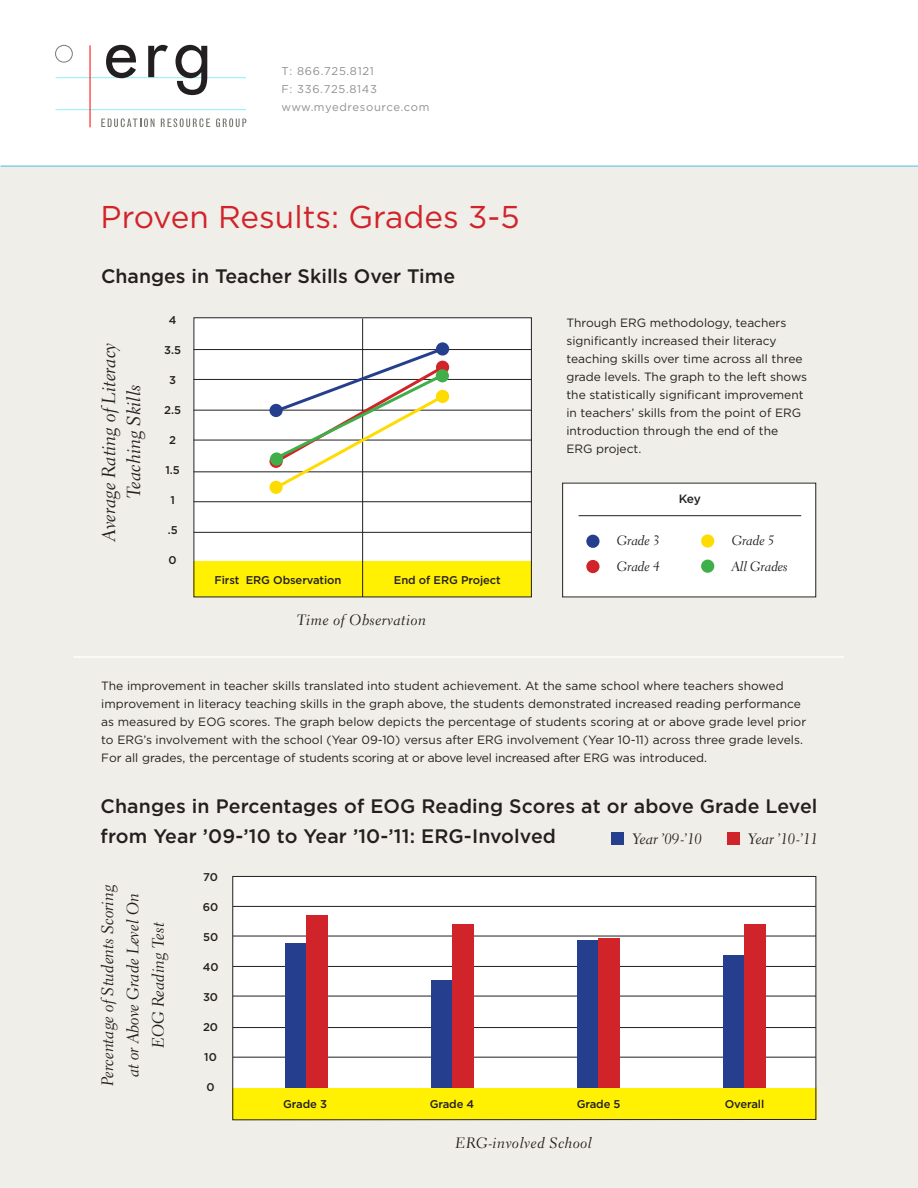
<style>
.page{position:relative;width:918px;height:1188px;background:#fff}
.page>*{position:absolute;margin:0;border:0;box-sizing:border-box;transform-origin:0 0}
.t1{font:31.5px "Gotham";color:#d1232a}
.t2{font:500 19.5px/30px "Gotham";letter-spacing:.005em;color:#231f20}
.t3{font:18.75px/25.2px "Electra LH Cursive";color:#231f20;text-align:center}
.t4{font:16.5px/25.2px "Electra LH Cursive";color:#231f20;text-align:center}
.t5{font:15px "Electra LH Cursive";letter-spacing:.03em;color:#231f20}
.t6{font:13.5px/25.5px "Electra LH Cursive";letter-spacing:-.01em;color:#231f20}
.t7{font:12px/18px "Gotham";color:#231f20}
.t8{font:500 12px "Gotham";color:#231f20}
.t9{font:500 11.25px "Gotham";letter-spacing:-.01em;color:#231f20}
.t10{font:11.25px/18px "Gotham";letter-spacing:.06em;color:#90918f}
</style>
<div class="page">
<div style="left:1px;top:166px;width:917px;height:1022px;background:#f0eee8"></div>
<hr style="left:56px;top:77px;width:190px;height:1px;background:#8cf2f2">
<svg style="left:106px;top:45px;width:30px;height:33px"></svg>
<svg style="left:148px;top:45px;width:20px;height:32px"></svg>
<svg style="left:175px;top:45px;width:32px;height:50px"></svg>
<hr style="left:56px;top:109px;width:190px;height:1px;background:#8cf2f2">
<hr style="left:90px;top:45px;width:1px;height:82px;background:#f00">
<div style="left:55px;top:45px;width:18px;height:18px;border:1px solid #7a7a73;border-radius:50%"></div>
<svg style="left:101px;top:118px;width:54px;height:9px"></svg>
<svg style="left:161px;top:118px;width:49px;height:9px"></svg>
<svg style="left:216px;top:118px;width:30px;height:9px"></svg>
<hr style="left:1px;top:165px;width:917px;height:2px;background:#86ceed">
<div style="left:611px;top:832px;width:13px;height:12px;background:#253f8e"></div>
<div style="left:727px;top:832px;width:13px;height:12px;background:#d1232a"></div>
<div style="left:232px;top:1087px;width:584px;height:33px;background:#fff101"></div>
<div style="left:233px;top:876px;width:583px;height:211px;background:#fff"></div>
<hr style="left:233px;top:1057px;width:583px;height:1px;background:#231f20">
<hr style="left:233px;top:996px;width:583px;height:1px;background:#231f20">
<hr style="left:233px;top:936px;width:583px;height:1px;background:#231f20">
<hr style="left:233px;top:1027px;width:583px;height:1px;background:#231f20">
<hr style="left:233px;top:966px;width:583px;height:1px;background:#231f20">
<hr style="left:233px;top:906px;width:583px;height:1px;background:#231f20">
<div style="left:285px;top:943px;width:22px;height:144px;background:#253f8e"></div>
<div style="left:306px;top:915px;width:22px;height:172px;background:#d1232a"></div>
<div style="left:431px;top:980px;width:22px;height:107px;background:#253f8e"></div>
<div style="left:452px;top:924px;width:22px;height:163px;background:#d1232a"></div>
<div style="left:578px;top:940px;width:21px;height:147px;background:#253f8e"></div>
<div style="left:599px;top:938px;width:21px;height:149px;background:#d1232a"></div>
<div style="left:723px;top:955px;width:22px;height:132px;background:#253f8e"></div>
<div style="left:744px;top:924px;width:22px;height:163px;background:#d1232a"></div>
<div style="left:232px;top:876px;width:584px;height:244px;border:1px solid #231f20"></div>
<hr style="left:74px;top:656px;width:770px;height:2px;background:#fff">
<div style="left:193px;top:561px;width:339px;height:36px;background:#fff101"></div>
<div style="left:194px;top:318px;width:338px;height:243px;background:#fff"></div>
<hr style="left:362px;top:319px;width:1px;height:278px;background:#231f20">
<hr style="left:194px;top:501px;width:338px;height:1px;background:#231f20">
<hr style="left:194px;top:532px;width:338px;height:1px;background:#231f20">
<hr style="left:194px;top:440px;width:338px;height:1px;background:#231f20">
<hr style="left:194px;top:379px;width:338px;height:1px;background:#231f20">
<hr style="left:194px;top:471px;width:338px;height:1px;background:#231f20">
<hr style="left:194px;top:410px;width:338px;height:1px;background:#231f20">
<hr style="left:194px;top:349px;width:338px;height:1px;background:#231f20">
<svg style="left:269px;top:404px;width:14px;height:13px"></svg>
<svg style="left:436px;top:342px;width:13px;height:14px"></svg>
<svg style="left:269px;top:481px;width:14px;height:13px"></svg>
<svg style="left:436px;top:390px;width:13px;height:13px"></svg>
<svg style="left:269px;top:455px;width:14px;height:13px"></svg>
<div style="left:436px;top:361px;width:13px;height:13px;background:#d1232a;border-radius:50%"></div>
<svg style="left:272px;top:345px;width:175px;height:147px"></svg>
<div style="left:436px;top:369px;width:13px;height:13px;background:#40ae49;border-radius:50%"></div>
<div style="left:270px;top:452px;width:13px;height:14px;background:#40ae49;border-radius:50%"></div>
<div style="left:193px;top:317px;width:339px;height:280px;border:1px solid #231f20"></div>
<div style="left:563px;top:482px;width:252px;height:115px;background:#fff"></div>
<hr style="left:579px;top:515px;width:222px;height:1px;background:#231f20">
<div style="left:586px;top:535px;width:14px;height:13px;background:#253f8e;border-radius:50%"></div>
<div style="left:586px;top:560px;width:14px;height:13px;background:#d1232a;border-radius:50%"></div>
<div style="left:562px;top:483px;width:254px;height:114px;border:1px solid #231f20"></div>
<div style="left:701px;top:534px;width:13px;height:14px;background:#ffdc01;border-radius:50%"></div>
<div style="left:701px;top:560px;width:13px;height:13px;background:#40ae49;border-radius:50%"></div>
<p class="t10" style="left:282px;top:62px;width:149px">T: 866.725.8121<br>F: 336.725.8143 www.myedresource.com</p>
<h1 class="t1" style="left:101px;top:200px;width:420px">Proven Results: Grades 3-5</h1>
<h2 class="t2" style="left:101px;top:261px;width:356px">Changes in Teacher Skills Over Time</h2>
<h3 class="t3" style="left:96px;top:541px;width:199px;rotate:-90deg">Average Rating of Literacy<br>Teaching Skills</h3>
<p class="t9" style="left:169px;top:313px;width:9px">4</p>
<p class="t9" style="left:164px;top:343px;width:18px">3.5</p>
<p class="t9" style="left:169px;top:373px;width:8px">3</p>
<p class="t9" style="left:164px;top:403px;width:18px">2.5</p>
<p class="t9" style="left:169px;top:433px;width:8px">2</p>
<p class="t9" style="left:165px;top:463px;width:16px">1.5</p>
<p class="t9" style="left:170px;top:493px;width:6px">1</p>
<p class="t9" style="left:168px;top:523px;width:12px">.5</p>
<p class="t9" style="left:169px;top:553px;width:10px">0</p>
<p class="t9" style="left:215px;top:573px;width:128px">First ERG Observation</p>
<p class="t9" style="left:394px;top:573px;width:108px">End of ERG Project</p>
<p class="t5" style="left:297px;top:611px;width:131px">Time of Observation</p>
<p class="t7" style="left:566px;top:313px;width:242px">Through ERG methodology, teachers significantly increased their literacy teaching skills over time across all three grade levels. The graph to the left shows the statistically significant improvement in teachers’ skills from the point of ERG introduction through the end of the ERG project.</p>
<p class="t8" style="left:679px;top:492px;width:24px">Key</p>
<p class="t6" style="left:617px;top:528px;width:45px">Grade 3<br>Grade 4</p>
<p class="t6" style="left:732px;top:528px;width:58px">Grade 5<br>All Grades</p>
<p class="t7" style="left:101px;top:676px;width:706px">The improvement in teacher skills translated into student achievement. At the same school where teachers showed improvement in literacy teaching skills in the graph above, the students demonstrated increased reading performance as measured by EOG scores. The graph below depicts the percentage of students scoring at or above grade level prior to ERG’s involvement with the school (Year 09-10) versus after ERG involvement (Year 10-11) across three grade levels.<br>For all grades, the percentage of students scoring at or above level increased after ERG was introduced.</p>
<h2 class="t2" style="left:101px;top:790px;width:718px">Changes in Percentages of EOG Reading Scores at or above Grade Level from Year ’09-’10 to Year ’10-’11: ERG-Involved</h2>
<p class="t9" style="left:203px;top:870px;width:16px">70</p>
<p class="t9" style="left:203px;top:900px;width:17px">60</p>
<p class="t9" style="left:203px;top:930px;width:17px">50</p>
<p class="t9" style="left:203px;top:960px;width:17px">40</p>
<p class="t9" style="left:203px;top:990px;width:17px">30</p>
<p class="t9" style="left:203px;top:1020px;width:17px">20</p>
<p class="t9" style="left:204px;top:1050px;width:14px">10</p>
<p class="t9" style="left:207px;top:1080px;width:10px">0</p>
<p class="t5" style="left:633px;top:830px;width:71px">Year ’09-’10</p>
<p class="t5" style="left:749px;top:830px;width:71px">Year ’10-’11</p>
<h3 class="t4" style="left:95px;top:1086px;width:203px;rotate:-90deg">Percentage of Students Scoring at or Above Grade Level On<br>EOG Reading Test</h3>
<p class="t9" style="left:283px;top:1098px;width:45px">Grade 3</p>
<p class="t9" style="left:430px;top:1098px;width:46px">Grade 4</p>
<p class="t9" style="left:577px;top:1098px;width:45px">Grade 5</p>
<p class="t9" style="left:725px;top:1098px;width:41px">Overall</p>
<p class="t5" style="left:456px;top:1134px;width:138px">ERG-involved School</p>
</div>
